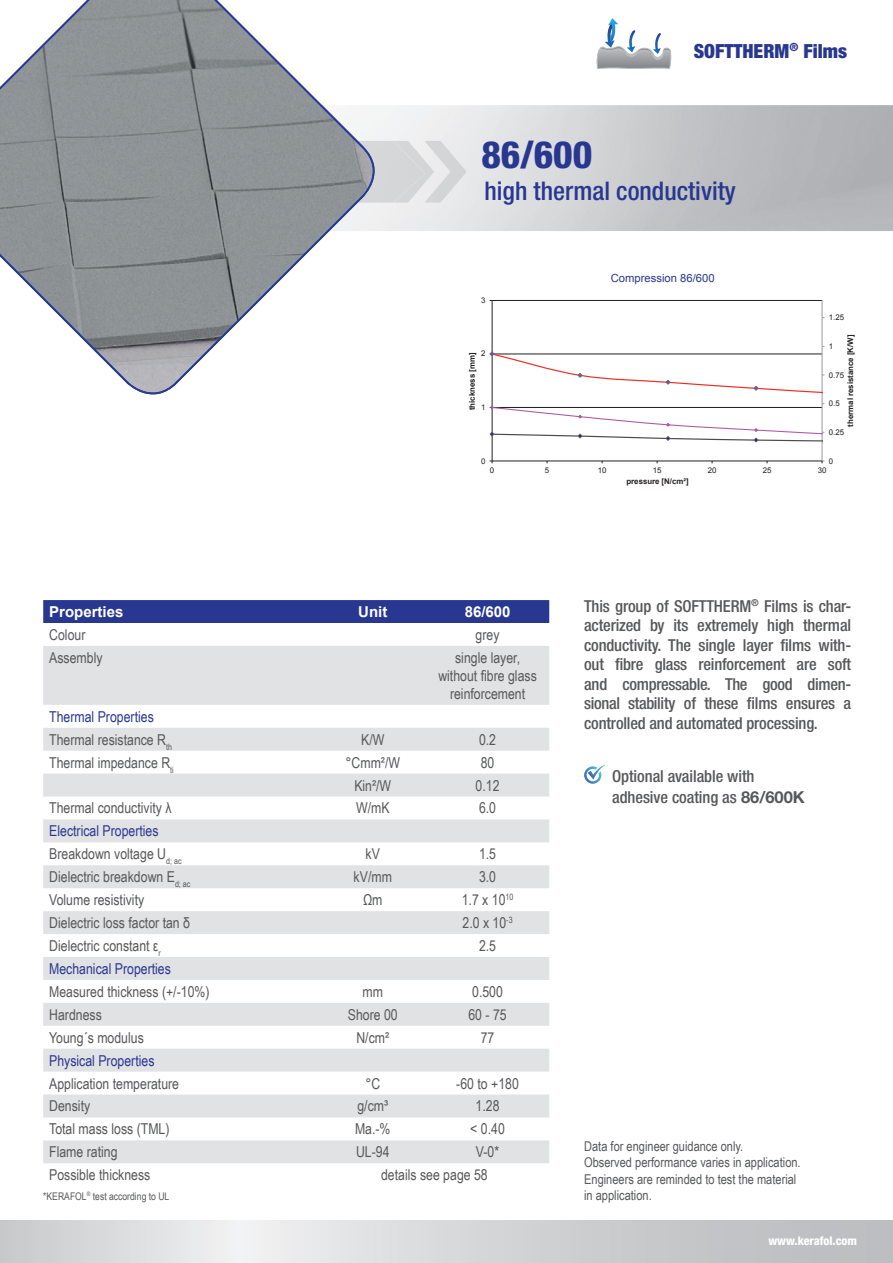
<style>
.page{position:relative;width:893px;height:1263px;background:#fff}
.page>*{position:absolute;margin:0;border:0;box-sizing:border-box;transform-origin:0 0}
.t1{font:800 condensed 37.65px "Helvetica Neue LT Pro";color:#283890}
.t2{font:500 condensed 25.8px "Helvetica Neue LT Pro";color:#283890}
.t3{font:900 condensed 19.5px "Helvetica Neue LT Pro";color:#283890}
.t4{font:500 condensed 16.5px/19.5px "Helvetica Neue LT Pro";letter-spacing:-.01em;color:#57585a;text-align:justify}
.t5{font:15px/18px "Arial Narrow";color:#57585a;text-align:center}
.t6{font:15px/23px "Arial Narrow";color:#283890}
.t7{font:700 15px "Arial";color:#fff}
.t8{font:13.5px/16.2px "Arial Narrow";color:#57585a}
.t9{font:800 condensed 12px "Helvetica Neue LT Pro";color:#fff}
.t10{font:11.25px "Arial";color:#283890}
.t11{font:10.5px "Arial Narrow";color:#57585a}
.t12{font:700 7.8px "Arial";color:#231f20}
.t13{font:7.8px "Arial";color:#231f20}
.s1{color:#283890}
.s2{color:#57585a}
.s3{font-weight:700;font-stretch:normal}
</style>
<div class="page">
<svg style="left:0;top:1220px;width:893px;height:43px;background:#d3d4d6"></svg>
<svg style="left:596px;top:18px;width:75px;height:51px"></svg>
<img style="left:387px;top:141px;width:79px;height:62px">
<img style="left:393px;top:141px;width:41px;height:62px">
<svg style="left:375px;top:105px;width:12px;height:126px"></svg>
<div style="left:43px;top:600px;width:506px;height:23px;background:#283890"></div>
<svg style="left:43px;top:646px;width:506px;height:517px;fill:#e1e2e4"></svg>
<hr style="left:492px;top:300px;width:330px;height:1px;background:#231f20">
<hr style="left:822px;top:300px;width:1px;height:161px;background:#989a9d">
<hr style="left:492px;top:300px;width:1px;height:161px;background:#231f20">
<hr style="left:492px;top:461px;width:330px;height:1px;background:#231f20">
<svg style="left:489px;top:346px;width:335px;height:99px"></svg>
<svg style="left:584px;top:765px;width:21px;height:19px"></svg>
<svg style="left:0;top:0;width:375px;height:394px;fill:#909598"></svg>
<h3 class="t3" style="left:694px;top:39px;width:155px">SOFTTHERM<sup>®</sup> Films</h3>
<h1 class="t1" style="left:481px;top:131px;width:113px">86/600</h1>
<h2 class="t2" style="left:485px;top:176px;width:253px">high thermal conductivity</h2>
<p class="t13" style="left:481px;top:295px;width:6px">3</p>
<p class="t13" style="left:481px;top:349px;width:6px">2</p>
<p class="t12" style="left:467px;top:410px;width:59px;rotate:-90deg">thickness [mm]</p>
<p class="t13" style="left:481px;top:402px;width:6px">1</p>
<p class="t13" style="left:481px;top:456px;width:6px">0</p>
<p class="t10" style="left:611px;top:271px;width:105px">Compression 86/600</p>
<p class="t13" style="left:829px;top:312px;width:17px">1.25</p>
<p class="t12" style="left:845px;top:427px;width:93px;rotate:-90deg">thermal resistance [K/W]</p>
<p class="t13" style="left:829px;top:341px;width:6px">1</p>
<p class="t13" style="left:829px;top:370px;width:17px">0.75</p>
<p class="t13" style="left:829px;top:398px;width:12px">0.5</p>
<p class="t13" style="left:829px;top:427px;width:17px">0.25</p>
<p class="t13" style="left:829px;top:456px;width:6px">0</p>
<p class="t13" style="left:490px;top:465px;width:6px">0</p>
<p class="t13" style="left:545px;top:465px;width:6px">5</p>
<p class="t13" style="left:598px;top:465px;width:10px">10</p>
<p class="t13" style="left:653px;top:465px;width:10px">15</p>
<p class="t13" style="left:708px;top:465px;width:10px">20</p>
<p class="t13" style="left:763px;top:465px;width:10px">25</p>
<p class="t13" style="left:818px;top:465px;width:10px">30</p>
<p class="t7" style="left:49px;top:601px;width:76px">Properties</p>
<p class="t7" style="left:358px;top:601px;width:31px">Unit</p>
<p class="t7" style="left:465px;top:601px;width:47px">86/600</p>
<p class="t5" style="left:49px;top:625px;width:38px">Colour</p>
<p class="t5" style="left:476px;top:625px;width:25px">grey</p>
<p class="t5" style="left:49px;top:648px;width:55px">Assembly</p>
<p class="t5" style="left:438px;top:648px;width:100px">single layer, without fibre glass reinforcement</p>
<p class="t5" style="left:49px;top:704px;width:124px;line-height:23px;text-align:left"><span class="s1">Thermal Properties<br></span>Thermal resistance R<sub>th</sub></p>
<p class="t5" style="left:361px;top:730px;width:25px">K/W</p>
<p class="t5" style="left:479px;top:730px;width:19px">0.2</p>
<p class="t5" style="left:49px;top:753px;width:126px">Thermal impedance R<sub>ti</sub></p>
<p class="t5" style="left:346px;top:753px;width:56px">°Cmm²/W</p>
<p class="t5" style="left:481px;top:753px;width:15px">80</p>
<p class="t5" style="left:354px;top:776px;width:38px">Kin²/W</p>
<p class="t5" style="left:476px;top:776px;width:25px">0.12</p>
<p class="t5" style="left:49px;top:799px;width:124px">Thermal conductivity λ</p>
<p class="t5" style="left:356px;top:799px;width:35px">W/mK</p>
<p class="t5" style="left:479px;top:799px;width:19px">6.0</p>
<p class="t6" style="left:49px;top:819px;width:134px">Electrical Properties<br><span class="s2">Breakdown voltage U</span><sub>d;</sub> <sub>ac</sub></p>
<p class="t5" style="left:366px;top:844px;width:16px">kV</p>
<p class="t5" style="left:479px;top:844px;width:19px">1.5</p>
<p class="t5" style="left:49px;top:867px;width:143px">Dielectric breakdown E<sub>d;</sub> <sub>ac</sub></p>
<p class="t5" style="left:354px;top:867px;width:40px">kV/mm</p>
<p class="t5" style="left:479px;top:867px;width:19px">3.0</p>
<p class="t5" style="left:49px;top:890px;width:97px">Volume resistivity</p>
<p class="t5" style="left:363px;top:890px;width:21px">Ωm</p>
<p class="t5" style="left:462px;top:890px;width:53px">1.7 x 10<sup>10</sup></p>
<p class="t5" style="left:49px;top:913px;width:142px">Dielectric loss factor tan δ</p>
<p class="t5" style="left:462px;top:913px;width:52px">2.0 x 10<sup>-3</sup></p>
<p class="t5" style="left:49px;top:936px;width:113px">Dielectric constant ε<sub>r</sub></p>
<p class="t5" style="left:479px;top:936px;width:19px">2.5</p>
<p class="t6" style="left:49px;top:956px;width:123px">Mechanical Properties</p>
<p class="t5" style="left:49px;top:982px;width:162px">Measured thickness (+/-10%)</p>
<p class="t5" style="left:363px;top:982px;width:22px">mm</p>
<p class="t5" style="left:472px;top:982px;width:32px">0.500</p>
<p class="t5" style="left:49px;top:1005px;width:54px">Hardness</p>
<p class="t5" style="left:348px;top:1005px;width:51px">Shore 00</p>
<p class="t5" style="left:468px;top:1005px;width:40px">60 - 75</p>
<p class="t5" style="left:49px;top:1028px;width:96px">Young´s modulus</p>
<p class="t5" style="left:356px;top:1028px;width:34px">N/cm²</p>
<p class="t5" style="left:481px;top:1028px;width:15px">77</p>
<p class="t6" style="left:49px;top:1048px;width:107px">Physical Properties</p>
<p class="t5" style="left:49px;top:1074px;width:131px">Application temperature</p>
<p class="t5" style="left:365px;top:1074px;width:16px">°C</p>
<p class="t5" style="left:456px;top:1074px;width:64px">-60 to +180</p>
<p class="t5" style="left:49px;top:1096px;width:43px">Density</p>
<p class="t5" style="left:357px;top:1096px;width:32px">g/cm³</p>
<p class="t5" style="left:476px;top:1096px;width:25px">1.28</p>
<p class="t5" style="left:49px;top:1119px;width:122px">Total mass loss (TML)</p>
<p class="t5" style="left:355px;top:1119px;width:37px">Ma.-%</p>
<p class="t5" style="left:470px;top:1119px;width:36px">&lt; 0.40</p>
<p class="t5" style="left:49px;top:1142px;width:70px">Flame rating</p>
<p class="t5" style="left:356px;top:1142px;width:35px">UL-94</p>
<p class="t5" style="left:476px;top:1142px;width:25px">V-0*</p>
<p class="t5" style="left:49px;top:1165px;width:103px">Possible thickness</p>
<p class="t5" style="left:381px;top:1165px;width:108px">details see page 58</p>
<p class="t11" style="left:43px;top:1188px;width:128px">*KERAFOL<sup>®</sup> test according to UL</p>
<p class="t12" style="left:626px;top:476px;width:64px">pressure [N/cm²]</p>
<p class="t4" style="left:584px;top:596px;width:269px">This group of SOFTTHERM<sup>®</sup> Films is char&shy;acterized by its extremely high thermal conductivity. The single layer films with&shy;out fibre glass reinforcement are soft and compressable. The good dimen&shy;sional stability of these films ensures a controlled and automated processing.</p>
<p class="t4" style="left:612px;top:765px;width:194px;line-height:21.6px">Optional available with adhesive coating as <span class="s3">86/600K</span></p>
<p class="t8" style="left:584px;top:1138px;width:218px">Data for engineer guidance only.<br>Observed performance varies in application.<br>Engineers are reminded to test the material in application.</p>
<p class="t9" style="left:768px;top:1233px;width:90px">www.kerafol.com</p>
</div>
